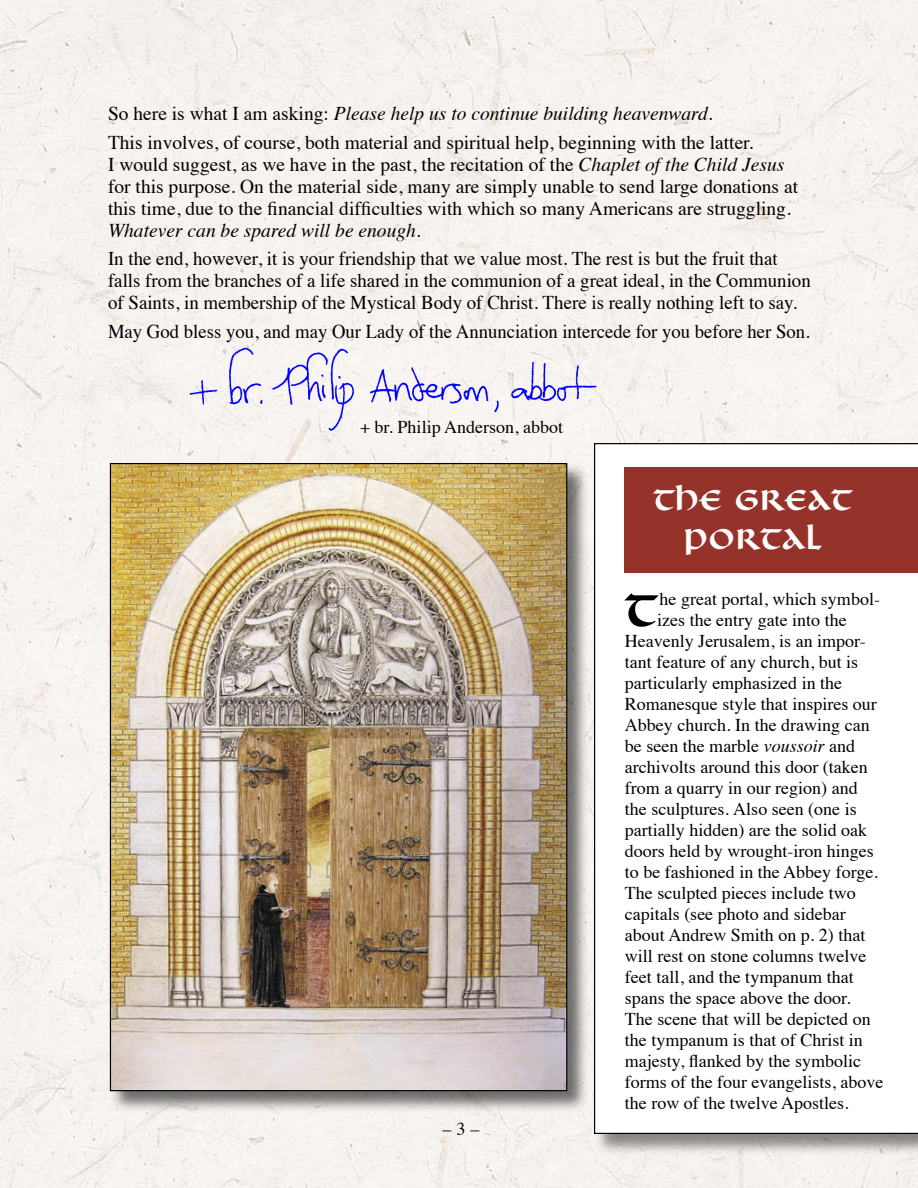
<style>
.page{position:relative;width:918px;height:1188px;background:#f6f2ef}
.page>*{position:absolute;margin:0;border:0;box-sizing:border-box;transform-origin:0 0}
.t1{font:700 51px "Benedikt";color:#000}
.t2{font:700 33px/39.6px "Benedikt";color:#fff;text-align:center}
.t3{font:19.5px/22px "Times";color:#000}
.t4{font:19.5px "Times";color:#000;scale:.96 1}
.t5{font:italic 19.5px "Times";color:#000}
.t6{font:18px "Times";color:#000}
.s1{font-style:normal}
.s2{font-style:italic}
</style>
<div class="page">
<div style="left:109px;top:462px;width:481px;height:652px;background:#000;opacity:.55"></div>
<img style="left:112px;top:465px;width:453px;height:624px">
<div style="left:592px;top:441px;width:326px;height:717px;background:#000;opacity:.45"></div>
<svg style="left:594px;top:443px;width:324px;height:691px"></svg>
<div style="left:624px;top:467px;width:294px;height:106px;background:#95332b"></div>
<img style="left:189px;top:286px;width:541px;height:211px">
<p class="t5" style="left:108px;top:97px;width:606px"><span class="s1">So here is what I am asking:</span> Please help us to continue building heavenward.</p>
<p class="t3" style="left:108px;top:129px;width:692px">This involves, of course, both material and spiritual help, beginning with the latter.<br>I would suggest, as we have in the past, the recitation of the <span class="s2">Chaplet of the Child Jesus </span>for this purpose. On the material side, many are simply unable to send large donations at this time, due to the financial difficulties with which so many Americans are struggling.<br><span class="s2">Whatever can be spared will be enough.</span></p>
<p class="t3" style="left:108px;top:246px;width:704px">In the end, however, it is your friendship that we value most. The rest is but the fruit that falls from the branches of a life shared in the communion of a great ideal, in the Communion of Saints, in membership of the Mystical Body of Christ. There is really nothing left to say.</p>
<p class="t4" style="left:108px;top:313px;width:733px">May God bless you, and may Our Lady of the Annunciation intercede for you before her Son.</p>
<p class="t6" style="left:360px;top:410px;width:205px">+ br. Philip Anderson, abbot</p>
<p class="t6" style="left:443px;top:1112px;width:38px">– 3 –</p>
<p class="t2" style="left:653px;top:480px;width:200px">THE GREAT<br>PORTAL</p>
<p class="t1" style="left:625px;top:584px;width:34px">T</p>
<p class="t6" style="left:660px;top:582px;width:222px">he great portal, which symbol-</p>
<p class="t6" style="left:657px;top:603px;width:191px">izes the entry gate into the</p>
<p class="t6" style="left:625px;top:624px;width:243px">Heavenly Jerusalem, is an impor-</p>
<p class="t6" style="left:625px;top:645px;width:235px">tant feature of any church, but is</p>
<p class="t6" style="left:625px;top:666px;width:219px">particularly emphasized in the</p>
<p class="t6" style="left:625px;top:687px;width:253px">Romanesque style that inspires our</p>
<p class="t6" style="left:625px;top:708px;width:246px">Abbey church. In the drawing can</p>
<p class="t6" style="left:625px;top:729px;width:232px">be seen the marble <span class="s2">voussoir</span> and</p>
<p class="t6" style="left:625px;top:750px;width:244px">archivolts around this door (taken</p>
<p class="t6" style="left:625px;top:771px;width:234px">from a quarry in our region) and</p>
<p class="t6" style="left:625px;top:792px;width:233px">the sculptures. Also seen (one is</p>
<p class="t6" style="left:625px;top:813px;width:244px">partially hidden) are the solid oak</p>
<p class="t6" style="left:625px;top:834px;width:250px">doors held by wrought-iron hinges</p>
<p class="t6" style="left:625px;top:855px;width:255px">to be fashioned in the Abbey forge.</p>
<p class="t6" style="left:625px;top:876px;width:232px">The sculpted pieces include two</p>
<p class="t6" style="left:625px;top:897px;width:222px">capitals (see photo and sidebar</p>
<p class="t6" style="left:625px;top:918px;width:242px">about Andrew Smith on p. 2) that</p>
<p class="t6" style="left:625px;top:939px;width:243px">will rest on stone columns twelve</p>
<p class="t6" style="left:625px;top:960px;width:230px">feet tall, and the tympanum that</p>
<p class="t6" style="left:625px;top:981px;width:227px">spans the space above the door.</p>
<p class="t6" style="left:625px;top:1002px;width:247px">The scene that will be depicted on</p>
<p class="t6" style="left:625px;top:1023px;width:240px">the tympanum is that of Christ in</p>
<p class="t6" style="left:625px;top:1044px;width:238px">majesty, flanked by the symbolic</p>
<p class="t6" style="left:625px;top:1065px;width:260px">forms of the four evangelists, above</p>
<p class="t6" style="left:625px;top:1086px;width:225px">the row of the twelve Apostles.</p>
</div>
